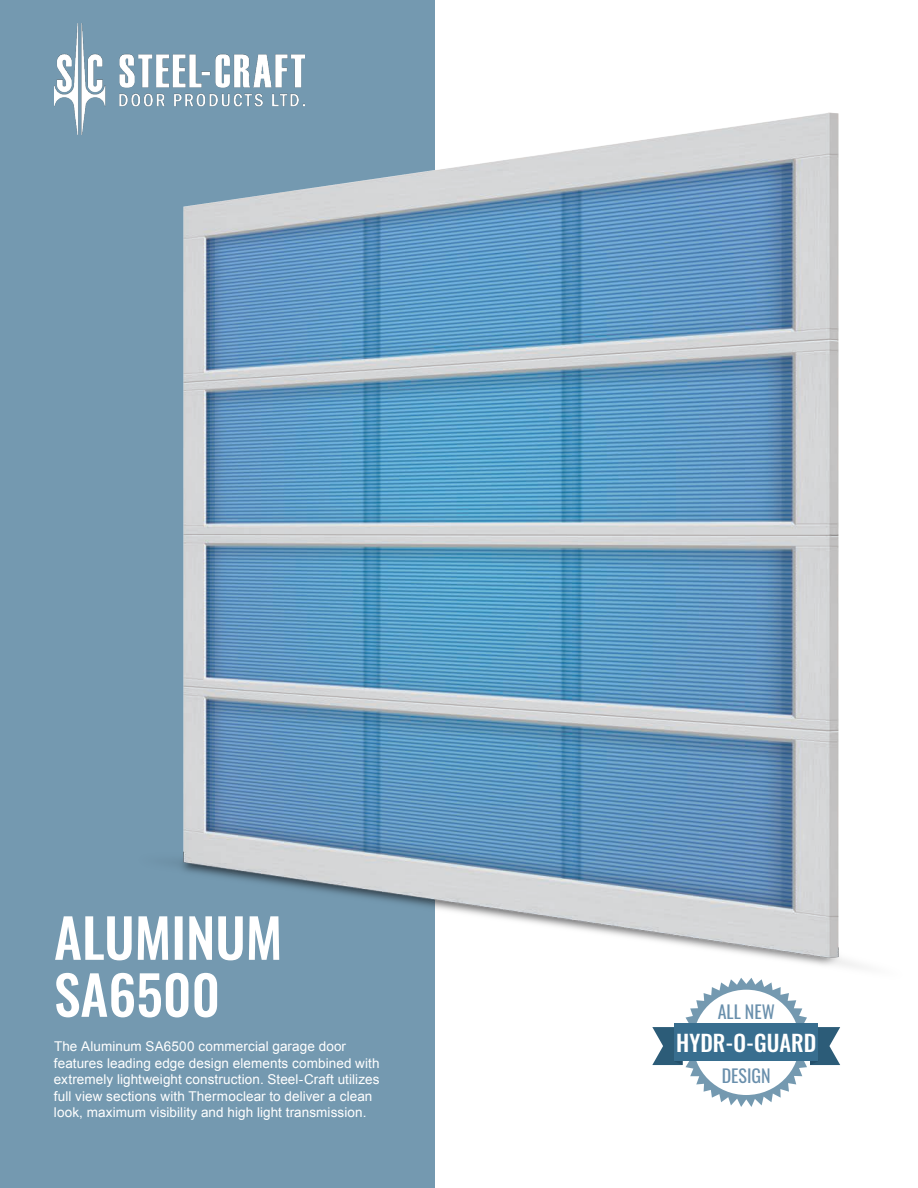
<style>
.page{position:relative;width:918px;height:1188px;background:#fff}
.page>*{position:absolute;margin:0;border:0;box-sizing:border-box;transform-origin:0 0}
.t1{font:500 22.5px "Oswald";color:#fff}
.t2{font:18px "Oswald";color:#698fac}
.t3{font:13.5px/16.5px "Arial";letter-spacing:.005em;color:#fff}
</style>
<div class="page">
<div style="left:0;top:0;width:434px;height:1188px;background:#7499b0"></div>
<img style="left:54px;top:69px;width:806px;height:986px">
<img style="left:55px;top:23px;width:250px;height:111px">
<svg style="left:56px;top:973px;width:161px;height:44px"></svg>
<svg style="left:55px;top:916px;width:224px;height:44px"></svg>
<svg style="left:652px;top:978px;width:188px;height:129px"></svg>
<div style="left:674px;top:1023px;width:144px;height:38px;background:#386e8f"></div>
<p class="t3" style="left:54px;top:1038px;width:327px">The Aluminum SA6500 commercial garage door features leading edge design elements combined with extremely lightweight construction. Steel-Craft utilizes full view sections with Thermoclear to deliver a clean look, maximum visibility and high light transmission.</p>
<p class="t2" style="left:718px;top:995px;width:59px">ALL NEW</p>
<p class="t1" style="left:676px;top:1032px;width:142px">HYDR-O-GUARD</p>
<p class="t2" style="left:722px;top:1060px;width:50px">DESIGN</p>
</div>
